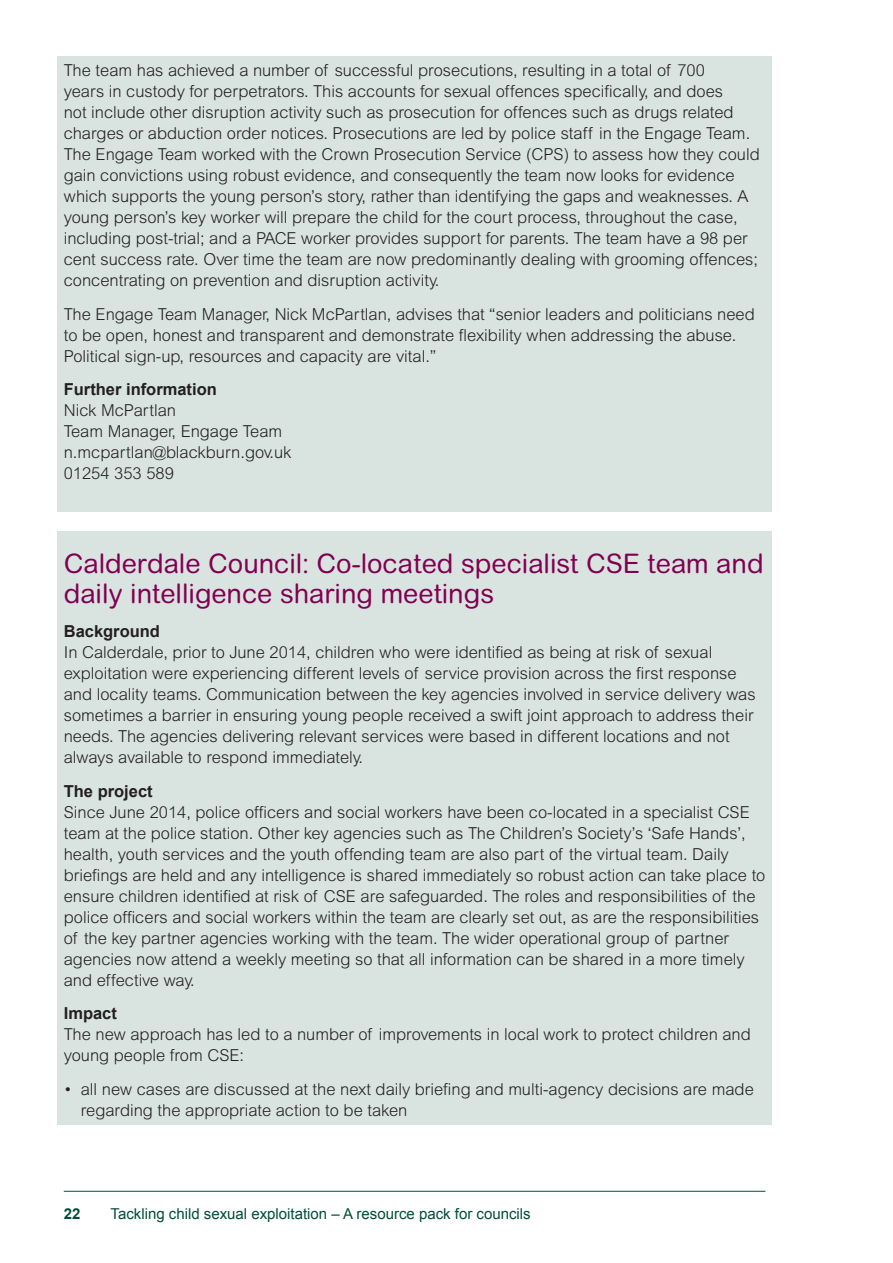
<style>
.page{position:relative;width:893px;height:1263px;background:#fff}
.page>*{position:absolute;margin:0;border:0;box-sizing:border-box;transform-origin:0 0}
.A4_Body{font:27px/30px "Arial Rounded MT";color:#820052}
.A4_Body-2{font:300 16.5px/21px "Arial MT Std";color:#231f20}
.A4_Bullets{font:300 16.5px/21px "Arial MT Std";color:#231f20}
.A4_Minor_subhead{font:700 16.5px "Arial";color:#231f20}
.t1{font:15px "Arial";color:#004f38}
.t2{font:700 15px "Arial";color:#004f38}
</style>
<div class="page">
<hr style="left:64px;top:1191px;width:701px;height:1px;background:#004f38">
<div style="left:57px;top:531px;width:715px;height:594px;background:#d9e4e0"></div>
<div style="left:57px;top:56px;width:715px;height:455px;background:#d9e4e0"></div>
<p class="A4_Body-2" style="left:64px;top:59px;width:697px">The team has achieved a number of successful prosecutions, resulting in a total of 700<br>years in custody for perpetrators. This accounts for sexual offences specifically, and does<br>not include other disruption activity such as prosecution for offences such as drugs related charges or abduction order notices. Prosecutions are led by police staff in the Engage Team.<br>The Engage Team worked with the Crown Prosecution Service (CPS) to assess how they could gain convictions using robust evidence, and consequently the team now looks for evidence which supports the young person’s story, rather than identifying the gaps and weaknesses. A young person’s key worker will prepare the child for the court process, throughout the case, including post-trial; and a PACE worker provides support for parents. The team have a 98 per cent success rate. Over time the team are now predominantly dealing with grooming offences; concentrating on prevention and disruption activity.</p>
<p class="A4_Body-2" style="left:64px;top:303px;width:692px">The Engage Team Manager, Nick McPartlan, advises that “senior leaders and politicians need to be open, honest and transparent and demonstrate flexibility when addressing the abuse.<br>Political sign-up, resources and capacity are vital.”</p>
<p class="A4_Minor_subhead" style="left:64px;top:378px;width:155px">Further information</p>
<p class="A4_Body-2" style="left:64px;top:400px;width:229px">Nick McPartlan<br>Team Manager, Engage Team n.mcpartlan@blackburn.gov.uk<br>01254 353 589</p>
<p class="A4_Body" style="left:64px;top:548px;width:701px">Calderdale Council: Co-located specialist CSE team and daily intelligence sharing meetings</p>
<p class="A4_Minor_subhead" style="left:64px;top:620px;width:98px">Background</p>
<p class="A4_Body-2" style="left:64px;top:641px;width:693px">In Calderdale, prior to June 2014, children who were identified as being at risk of sexual exploitation were experiencing different levels of service provision across the first response and locality teams. Communication between the key agencies involved in service delivery was sometimes a barrier in ensuring young people received a swift joint approach to address their needs. The agencies delivering relevant services were based in different locations and not always available to respond immediately.</p>
<p class="A4_Minor_subhead" style="left:64px;top:780px;width:90px">The project</p>
<p class="A4_Body-2" style="left:64px;top:801px;width:703px">Since June 2014, police officers and social workers have been co-located in a specialist CSE team at the police station. Other key agencies such as The Children’s Society’s ‘Safe Hands’, health, youth services and the youth offending team are also part of the virtual team. Daily briefings are held and any intelligence is shared immediately so robust action can take place to ensure children identified at risk of CSE are safeguarded. The roles and responsibilities of the police officers and social workers within the team are clearly set out, as are the responsibilities of the key partner agencies working with the team. The wider operational group of partner agencies now attend a weekly meeting so that all information can be shared in a more timely and effective way.</p>
<p class="A4_Minor_subhead" style="left:64px;top:1002px;width:55px">Impact</p>
<p class="A4_Body-2" style="left:64px;top:1024px;width:689px">The new approach has led to a number of improvements in local work to protect children and young people from CSE:</p>
<p class="A4_Bullets" style="left:81px;top:1079px;width:674px;text-indent:-17px">• all new cases are discussed at the next daily briefing and multi-agency decisions are made regarding the appropriate action to be taken</p>
<p class="t2" style="left:64px;top:1203px;width:18px">22</p>
<p class="t1" style="left:111px;top:1203px;width:422px">Tackling child sexual exploitation – A resource pack for councils</p>
</div>
